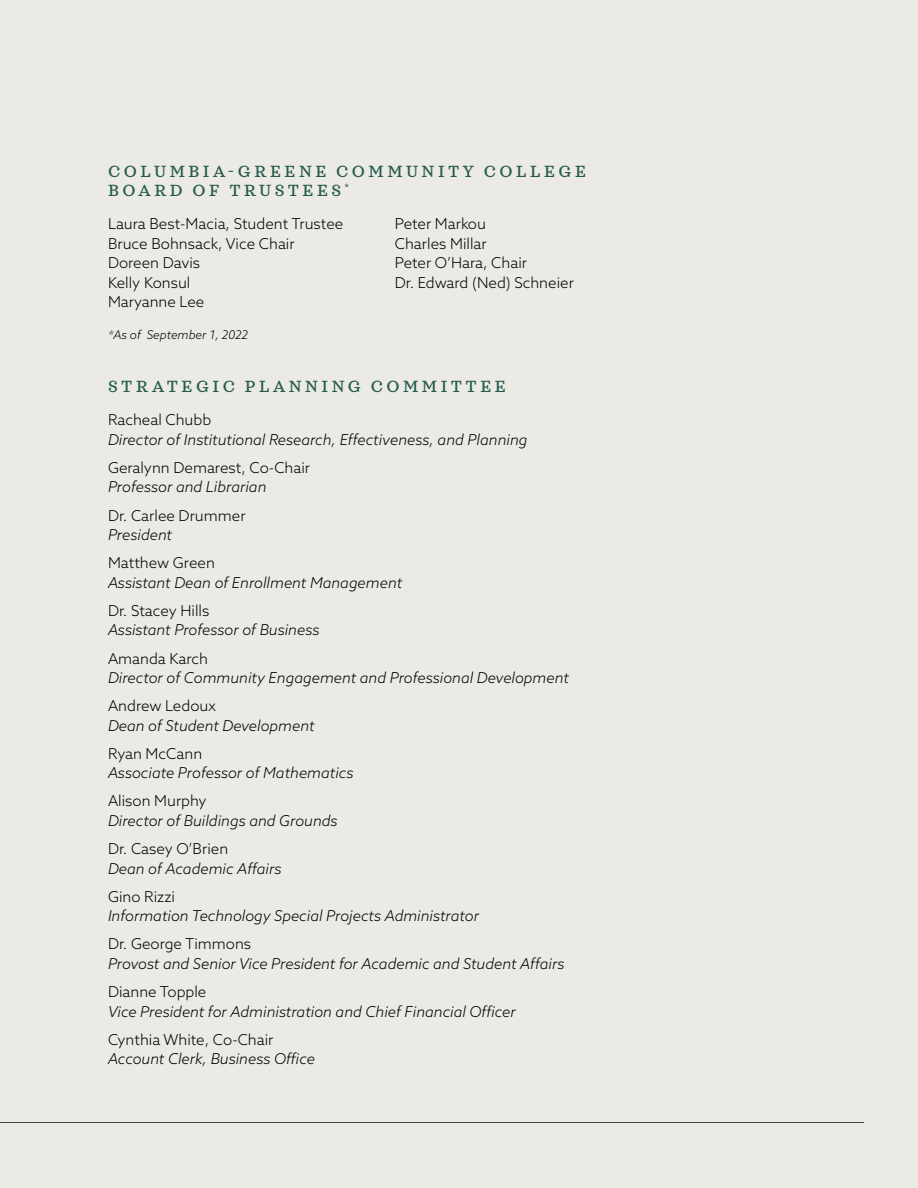
<style>
.page{position:relative;width:918px;height:1188px;background:#eceae4}
.page>*{position:absolute;margin:0;border:0;box-sizing:border-box;transform-origin:0 0}
.t1{font:500 16.5px/19.8px "Sagona";letter-spacing:.21em;color:#255c4f}
.t2{font:italic 300 15px/19.5px "Azo Sans";color:#000}
.t3{font:300 15px/19.5px "Azo Sans";color:#000}
.t4{font:italic 300 12px "Azo Sans";color:#000}
.s1{font-style:normal}
.s2{font-style:italic}
</style>
<div class="page">
<hr style="left:0;top:1122px;width:864px;height:1px;background:#3d4644">
<p class="t1" style="left:108px;top:161px;width:480px">COLUMBIA-GREENE COMMUNITY COLLEGE<br>BOARD OF TRUSTEES<sup>*</sup></p>
<p class="t3" style="left:108px;top:214px;width:237px">Laura Best-Macia, Student Trustee</p>
<p class="t3" style="left:108px;top:234px;width:188px">Bruce Bohnsack, Vice Chair</p>
<p class="t3" style="left:108px;top:253px;width:94px">Doreen Davis</p>
<p class="t3" style="left:108px;top:273px;width:84px">Kelly Konsul</p>
<p class="t3" style="left:108px;top:292px;width:98px">Maryanne Lee</p>
<p class="t4" style="left:108px;top:327px;width:142px">*As of September 1, 2022</p>
<p class="t1" style="left:108px;top:377px;width:399px">STRATEGIC PLANNING COMMITTEE</p>
<p class="t2" style="left:108px;top:410px;width:421px"><span class="s1">Racheal Chubb<br></span>Director of Institutional Research, Effectiveness, and Planning</p>
<p class="t3" style="left:108px;top:458px;width:204px">Geralynn Demarest, Co-Chair<br><span class="s2">Professor and Librarian</span></p>
<p class="t3" style="left:108px;top:505px;width:139px">Dr. Carlee Drummer<br><span class="s2">President</span></p>
<p class="t2" style="left:108px;top:553px;width:296px"><span class="s1">Matthew Green<br></span>Assistant Dean of Enrollment Management</p>
<p class="t2" style="left:108px;top:601px;width:213px"><span class="s1">Dr. Stacey Hills<br></span>Assistant Professor of Business</p>
<p class="t2" style="left:108px;top:648px;width:462px"><span class="s1">Amanda Karch<br></span>Director of Community Engagement and Professional Development</p>
<p class="t2" style="left:108px;top:696px;width:208px"><span class="s1">Andrew Ledoux<br></span>Dean of Student Development</p>
<p class="t2" style="left:108px;top:744px;width:247px"><span class="s1">Ryan McCann<br></span>Associate Professor of Mathematics</p>
<p class="t2" style="left:108px;top:791px;width:231px"><span class="s1">Alison Murphy<br></span>Director of Buildings and Grounds</p>
<p class="t2" style="left:108px;top:839px;width:175px"><span class="s1">Dr. Casey O’Brien<br></span>Dean of Academic Affairs</p>
<p class="t2" style="left:108px;top:886px;width:373px"><span class="s1">Gino Rizzi<br></span>Information Technology Special Projects Administrator</p>
<p class="t2" style="left:108px;top:934px;width:458px"><span class="s1">Dr. George Timmons<br></span>Provost and Senior Vice President for Academic and Student Affairs</p>
<p class="t2" style="left:108px;top:982px;width:409px"><span class="s1">Dianne Topple<br></span>Vice President for Administration and Chief Financial Officer</p>
<p class="t2" style="left:108px;top:1029px;width:208px"><span class="s1">Cynthia White, Co-Chair<br></span>Account Clerk, Business Office</p>
<p class="t3" style="left:395px;top:214px;width:93px">Peter Markou</p>
<p class="t3" style="left:395px;top:233px;width:93px">Charles Millar</p>
<p class="t3" style="left:395px;top:253px;width:134px">Peter O’Hara, Chair</p>
<p class="t3" style="left:395px;top:272px;width:181px">Dr. Edward (Ned) Schneier</p>
</div>
